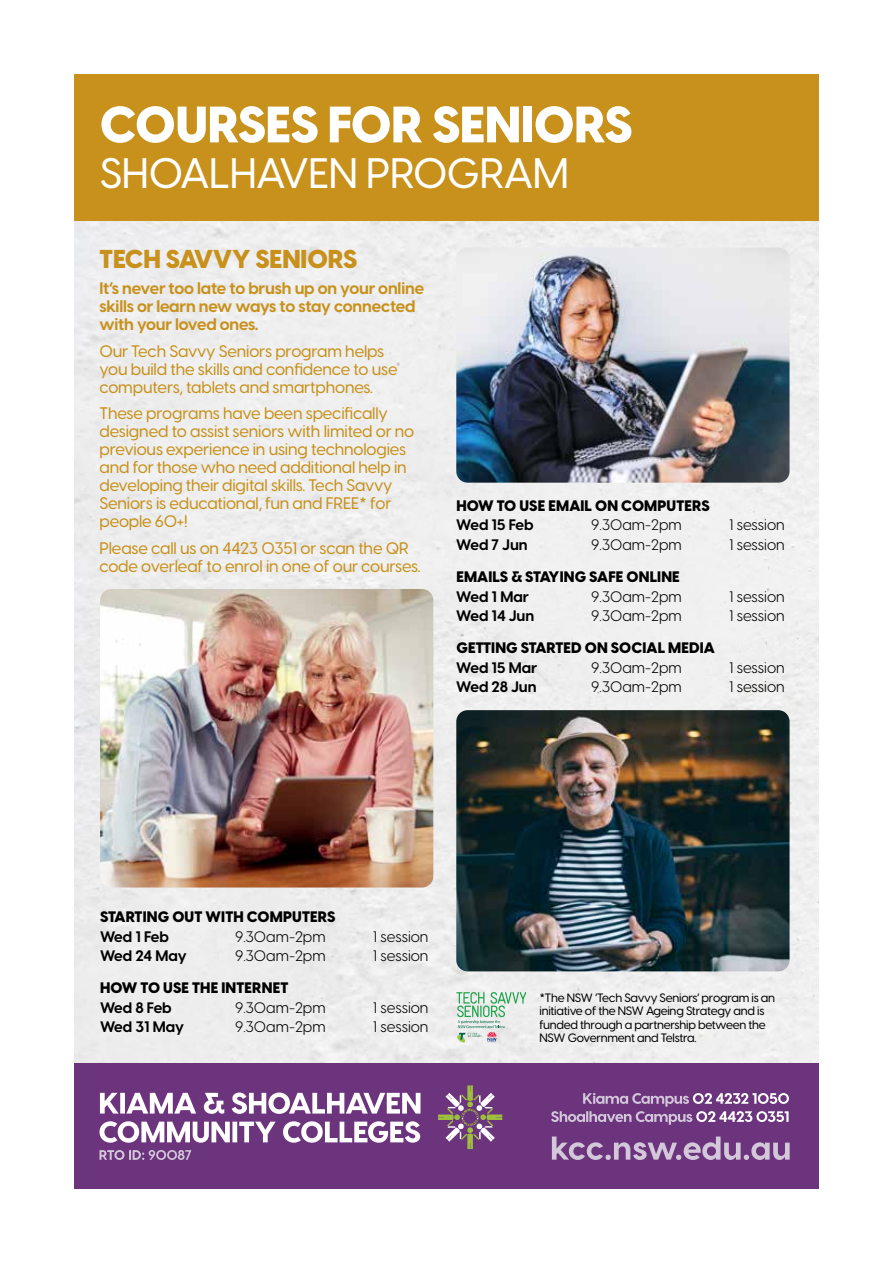
<style>
.page{position:relative;width:893px;height:1263px;background:#fff}
.page>*{position:absolute;margin:0;border:0;box-sizing:border-box;transform-origin:0 0}
.t1{font:800 50.4px "Visby CF";letter-spacing:-.005em;color:#fff}
.t2{font:500 42px "Visby CF";letter-spacing:-.005em;color:#fff}
.t3{font:800 25.5px "Visby CF";color:#c7911b}
.t4{font:500 16.5px/18px "Visby CF";letter-spacing:-.01em;color:#c7911b}
.t5{font:700 16.5px/18px "Visby CF";letter-spacing:-.01em;color:#c7911b}
.t6{font:15px "Visby CF";color:#000}
.t7{font:800 15px "Visby CF";letter-spacing:.01em;color:#000}
.t8{font:700 15px "Visby CF";color:#000}
.t9{font:500 12px/13.5px "Visby CF";letter-spacing:-.02em;color:#000}
</style>
<div class="page">
<div style="left:74px;top:221px;width:745px;height:842px;background:#eee"></div>
<div style="left:74px;top:1063px;width:745px;height:125px;background:#6d347e"></div>
<svg style="left:438px;top:1085px;width:64px;height:64px"></svg>
<svg style="left:99px;top:1092px;width:321px;height:51px"></svg>
<svg style="left:99px;top:1150px;width:92px;height:10px"></svg>
<svg style="left:552px;top:1136px;width:238px;height:24px"></svg>
<svg style="left:551px;top:1093px;width:238px;height:32px"></svg>
<div style="left:74px;top:74px;width:745px;height:147px;background:#c7911b"></div>
<svg style="left:456px;top:992px;width:70px;height:50px"></svg>
<img style="left:100px;top:589px;width:333px;height:298px">
<img style="left:456px;top:248px;width:333px;height:235px">
<img style="left:456px;top:710px;width:333px;height:261px">
<h1 class="t1" style="left:100px;top:91px;width:534px">COURSES FOR SENIORS</h1>
<h2 class="t2" style="left:100px;top:148px;width:471px">SHOALHAVEN PROGRAM</h2>
<h3 class="t3" style="left:100px;top:242px;width:259px">TECH SAVVY SENIORS</h3>
<p class="t5" style="left:99px;top:280px;width:326px">It’s never too late to brush up on your online skills or learn new ways to stay connected with your loved ones.</p>
<p class="t4" style="left:99px;top:342px;width:300px">Our Tech Savvy Seniors program helps you build the skills and confidence to use computers, tablets and smartphones.</p>
<p class="t4" style="left:99px;top:405px;width:316px">These programs have been specifically designed to assist seniors with limited or no previous experience in using technologies and for those who need additional help in developing their digital skills. Tech Savvy Seniors is educational, fun and FREE* for people 60+!</p>
<p class="t4" style="left:99px;top:539px;width:323px">Please call us on 4423 0351 or scan the QR code overleaf to enrol in one of our courses.</p>
<p class="t7" style="left:456px;top:496px;width:255px">HOW TO USE EMAIL ON COMPUTERS</p>
<p class="t8" style="left:456px;top:515px;width:79px">Wed 15 Feb</p>
<p class="t6" style="left:591px;top:516px;width:92px">9.30am-2pm</p>
<p class="t6" style="left:729px;top:516px;width:57px">1 session</p>
<p class="t8" style="left:456px;top:535px;width:73px">Wed 7 Jun</p>
<p class="t6" style="left:591px;top:535px;width:92px">9.30am-2pm</p>
<p class="t6" style="left:729px;top:535px;width:57px">1 session</p>
<p class="t7" style="left:456px;top:567px;width:225px">EMAILS &amp; STAYING SAFE ONLINE</p>
<p class="t8" style="left:456px;top:587px;width:74px">Wed 1 Mar</p>
<p class="t6" style="left:591px;top:587px;width:92px">9.30am-2pm</p>
<p class="t6" style="left:729px;top:587px;width:57px">1 session</p>
<p class="t8" style="left:456px;top:606px;width:80px">Wed 14 Jun</p>
<p class="t6" style="left:591px;top:607px;width:92px">9.30am-2pm</p>
<p class="t6" style="left:729px;top:607px;width:57px">1 session</p>
<p class="t7" style="left:456px;top:638px;width:260px">GETTING STARTED ON SOCIAL MEDIA</p>
<p class="t8" style="left:456px;top:658px;width:83px">Wed 15 Mar</p>
<p class="t6" style="left:591px;top:658px;width:92px">9.30am-2pm</p>
<p class="t6" style="left:729px;top:658px;width:57px">1 session</p>
<p class="t8" style="left:456px;top:677px;width:82px">Wed 28 Jun</p>
<p class="t6" style="left:591px;top:678px;width:92px">9.30am-2pm</p>
<p class="t6" style="left:729px;top:678px;width:57px">1 session</p>
<p class="t7" style="left:100px;top:907px;width:237px">STARTING OUT WITH COMPUTERS</p>
<p class="t8" style="left:100px;top:927px;width:70px">Wed 1 Feb</p>
<p class="t6" style="left:235px;top:927px;width:92px">9.30am-2pm</p>
<p class="t6" style="left:373px;top:927px;width:57px">1 session</p>
<p class="t8" style="left:100px;top:946px;width:88px">Wed 24 May</p>
<p class="t6" style="left:235px;top:947px;width:92px">9.30am-2pm</p>
<p class="t6" style="left:373px;top:947px;width:57px">1 session</p>
<p class="t7" style="left:100px;top:978px;width:190px">HOW TO USE THE INTERNET</p>
<p class="t8" style="left:100px;top:998px;width:73px">Wed 8 Feb</p>
<p class="t6" style="left:235px;top:998px;width:92px">9.30am-2pm</p>
<p class="t6" style="left:373px;top:998px;width:57px">1 session</p>
<p class="t8" style="left:100px;top:1017px;width:85px">Wed 31 May</p>
<p class="t6" style="left:235px;top:1018px;width:92px">9.30am-2pm</p>
<p class="t6" style="left:373px;top:1018px;width:57px">1 session</p>
<p class="t9" style="left:539px;top:991px;width:237px">*The NSW ‘Tech Savvy Seniors’ program is an initiative of the NSW Ageing Strategy and is funded through a partnership between the NSW Government and Telstra.</p>
</div>
